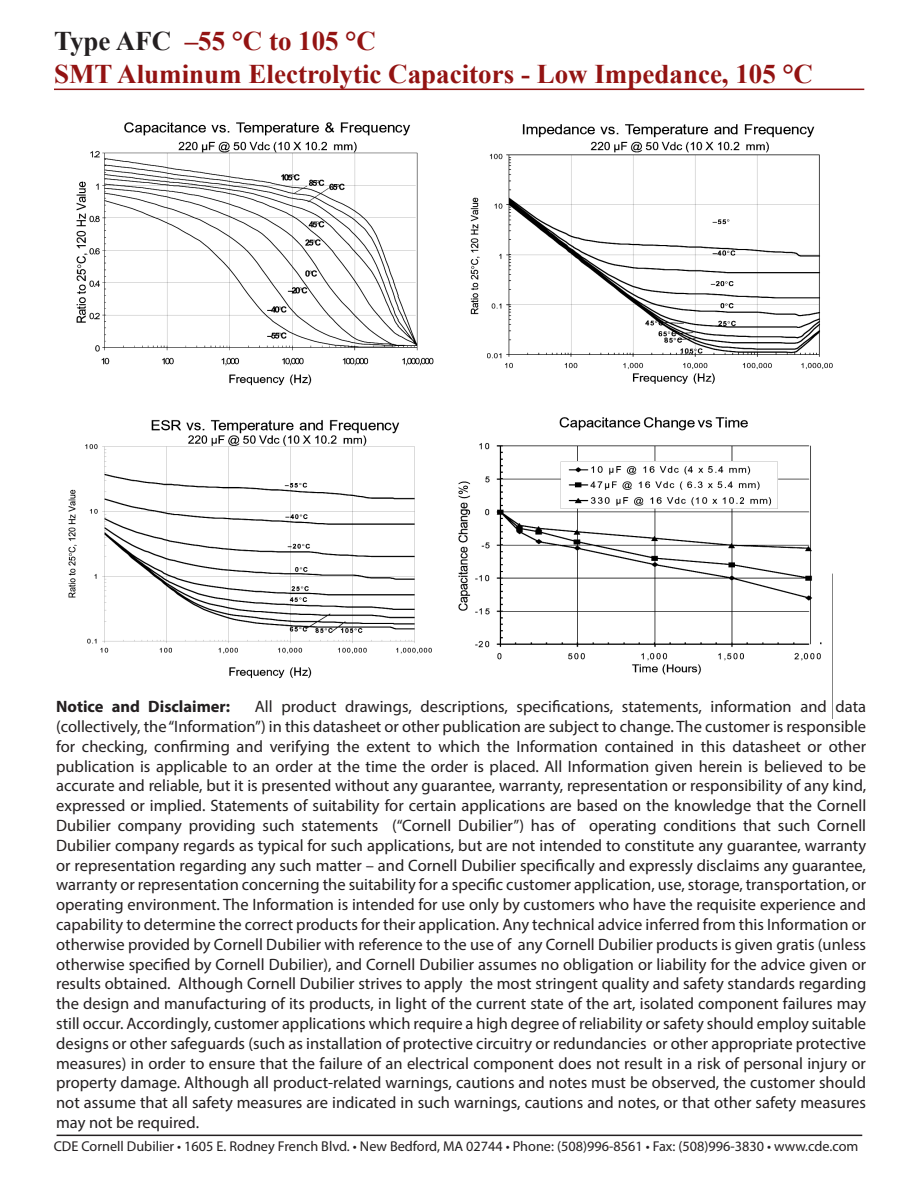
<style>
.page{position:relative;width:918px;height:1188px;background:#fff}
.page>*{position:absolute;margin:0;border:0;box-sizing:border-box;transform-origin:0 0}
.t1{font:700 27px/32.8px "Times New Roman";color:#931312}
.t2{font:16.5px/19.8px "Myriad Pro";color:#231f20;text-align:justify}
.t3{font:700 16.5px "Myriad Pro";color:#231f20}
.t4{font:14.25px "Myriad Pro";color:#231f20}
.s1{color:#231f20}
</style>
<div class="page">
<hr style="left:54px;top:89px;width:810px;height:1px;background:#931312">
<hr style="left:57px;top:1135px;width:805px;height:1px;background:#231f20">
<img style="left:68px;top:122px;width:765px;height:596px">
<h1 class="t1" style="left:54px;top:24px;width:761px"><span class="s1">Type AFC</span> –55 °C to 105 °C<br>SMT Aluminum Electrolytic Capacitors - Low Impedance, 105 °C</h1>
<p class="t2" style="left:56px;top:697px;width:812px;text-indent:199px">All product drawings, descriptions, specifications, statements, information and data (collectively, the “Information”) in this datasheet or other publication are subject to change. The customer is responsible for checking, confirming and verifying the extent to which the Information contained in this datasheet or other publication is applicable to an order at the time the order is placed. All Information given herein is believed to be accurate and reliable, but it is presented without any guarantee, warranty, representation or responsibility of any kind, expressed or implied. Statements of suitability for certain applications are based on the knowledge that the Cornell Dubilier company providing such statements (“Cornell Dubilier”) has of operating conditions that such Cornell Dubilier company regards as typical for such applications, but are not intended to constitute any guarantee, warranty or representation regarding any such matter – and Cornell Dubilier specifically and expressly disclaims any guarantee, warranty or representation concerning the suitability for a specific customer application, use, storage, transportation, or operating environment. The Information is intended for use only by customers who have the requisite experience and capability to determine the correct products for their application. Any technical advice inferred from this Information or otherwise provided by Cornell Dubilier with reference to the use of any Cornell Dubilier products is given gratis (unless otherwise specified by Cornell Dubilier), and Cornell Dubilier assumes no obligation or liability for the advice given or results obtained. Although Cornell Dubilier strives to apply the most stringent quality and safety standards regarding the design and manufacturing of its products, in light of the current state of the art, isolated component failures may still occur. Accordingly, customer applications which require a high degree of reliability or safety should employ suitable designs or other safeguards (such as installation of protective circuitry or redundancies or other appropriate protective measures) in order to ensure that the failure of an electrical component does not result in a risk of personal injury or property damage. Although all product-related warnings, cautions and notes must be observed, the customer should not assume that all safety measures are indicated in such warnings, cautions and notes, or that other safety measures may not be required.</p>
<p class="t3" style="left:56px;top:696px;width:175px">Notice and Disclaimer:</p>
<p class="t4" style="left:54px;top:1137px;width:806px">CDE Cornell Dubilier • 1605 E. Rodney French Blvd. • New Bedford, MA 02744 • Phone: (508)996-8561 • Fax: (508)996-3830 • www.cde.com</p>
</div>
